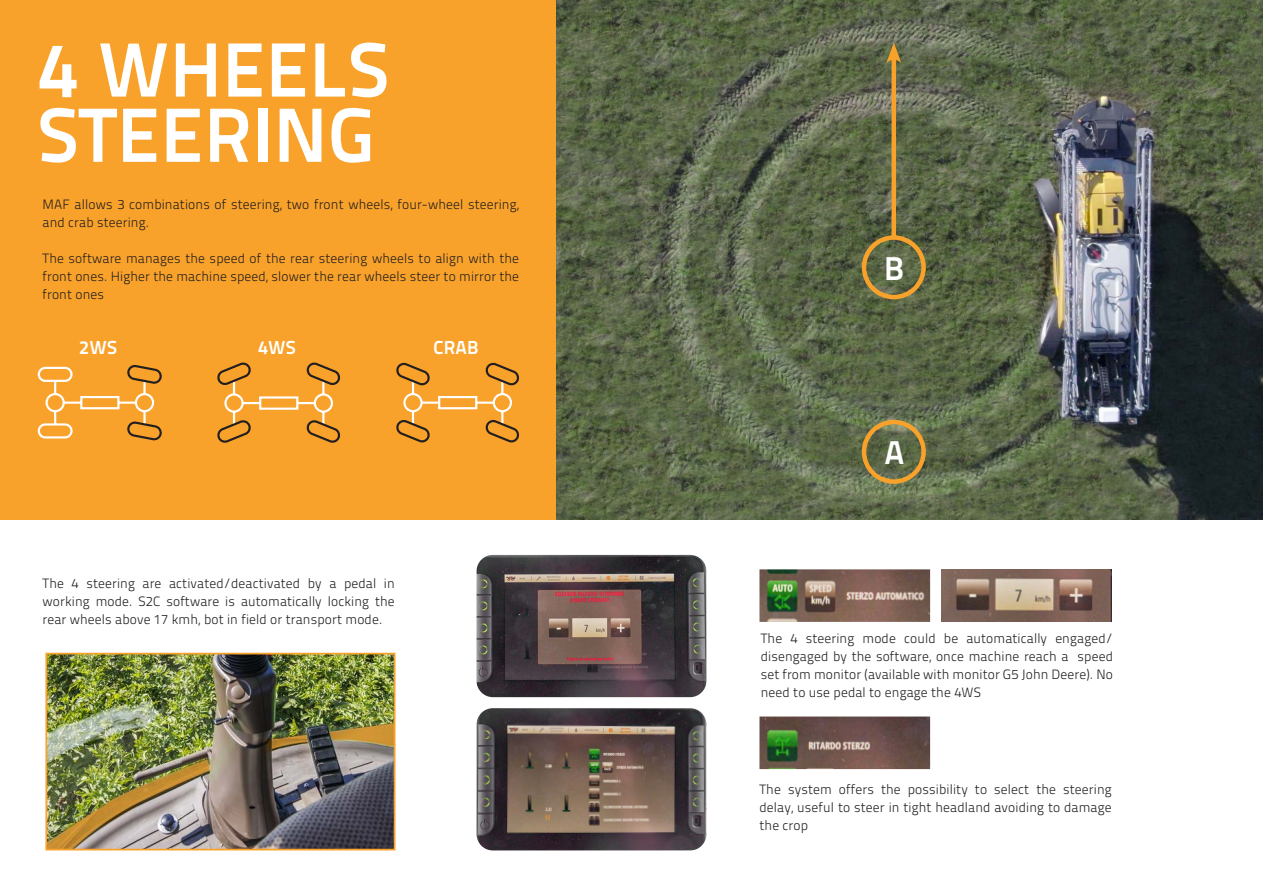
<style>
.page{position:relative;width:1263px;height:893px;background:#fff}
.page>*{position:absolute;margin:0;border:0;box-sizing:border-box;transform-origin:0 0}
.t1{font:700 76.8px "Titillium Text 22 L";letter-spacing:.01em;color:#fff}
.t2{font:700 33px "Titillium Text 22 L";color:#fff}
.t3{font:700 18.75px "Titillium Text 22 L";letter-spacing:.01em;color:#fff}
.t4{font:300 13.5px/18px "Titillium Text 22 L";letter-spacing:.01em;color:#231f20;text-align:justify}
</style>
<div class="page">
<div style="left:0;top:0;width:556px;height:520px;background:#f9a22b"></div>
<img style="left:556px;top:0;width:707px;height:520px">
<img style="left:48px;top:656px;width:344px;height:191px">
<div style="left:45px;top:653px;width:350px;height:197px;border:2px solid #f9a22b"></div>
<img style="left:476px;top:555px;width:230px;height:142px">
<img style="left:941px;top:569px;width:171px;height:53px">
<img style="left:476px;top:708px;width:230px;height:142px">
<img style="left:759px;top:716px;width:171px;height:53px">
<img style="left:759px;top:569px;width:171px;height:53px">
<svg style="left:37px;top:365px;width:125px;height:76px"></svg>
<svg style="left:217px;top:362px;width:123px;height:81px"></svg>
<svg style="left:396px;top:362px;width:123px;height:81px"></svg>
<div style="left:862px;top:420px;width:64px;height:64px;border:4px solid #f9a22b;border-radius:50%"></div>
<div style="left:862px;top:235px;width:64px;height:64px;border:4px solid #f9a22b;border-radius:50%"></div>
<div style="left:891px;top:55px;width:5px;height:183px;background:#f9a22b"></div>
<svg style="left:886px;top:43px;width:15px;height:20px"></svg>
<p class="t1" style="left:38px;top:10px;width:353px">4 WHEELS</p>
<p class="t1" style="left:38px;top:76px;width:338px">STEERING</p>
<p class="t4" style="left:43px;top:195px;width:478px">MAF allows 3 combinations of steering, two front wheels, four-wheel steering, and crab steering.</p>
<p class="t4" style="left:43px;top:249px;width:478px">The software manages the speed of the rear steering wheels to align with the front ones. Higher the machine speed, slower the rear wheels steer to mirror the</p>
<p class="t4" style="left:43px;top:285px;width:63px">front ones</p>
<p class="t3" style="left:79px;top:333px;width:39px">2WS</p>
<p class="t3" style="left:258px;top:333px;width:39px">4WS</p>
<p class="t3" style="left:433px;top:333px;width:47px">CRAB</p>
<p class="t4" style="left:43px;top:574px;width:354px">The 4 steering are activated/deactivated by a pedal in working mode. S2C software is automatically locking the rear wheels above 17 kmh, bot in field or transport mode.</p>
<p class="t2" style="left:884px;top:243px;width:22px">B</p>
<p class="t2" style="left:884px;top:427px;width:21px">A</p>
<p class="t4" style="left:761px;top:629px;width:354px">The 4 steering mode could be automatically engaged/ disengaged by the software, once machine reach a speed set from monitor (available with monitor G5 John Deere). No need to use pedal to engage the 4WS</p>
<p class="t4" style="left:759px;top:780px;width:354px">The system offers the possibility to select the steering delay, useful to steer in tight headland avoiding to damage the crop</p>
</div>
